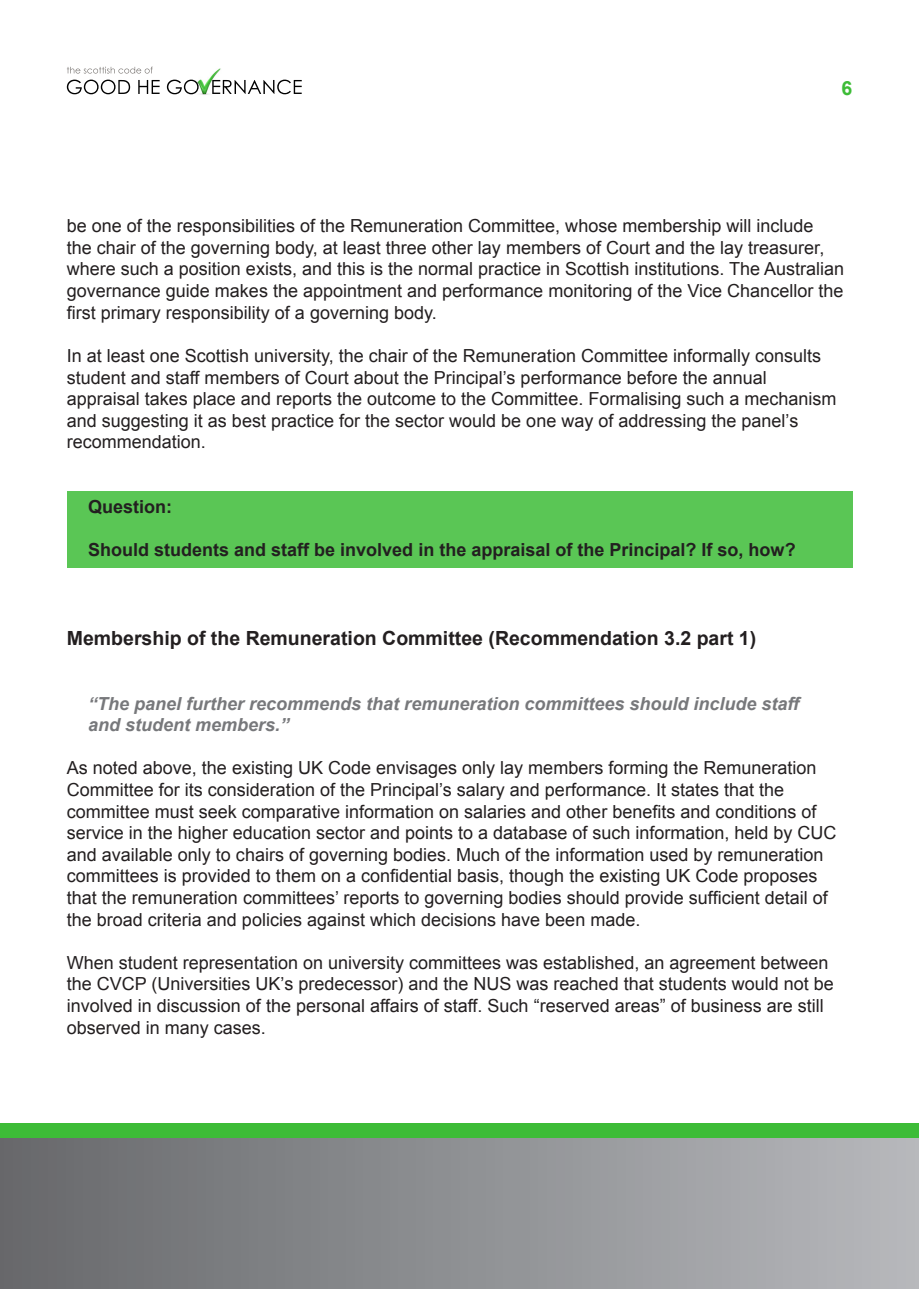
<style>
.page{position:relative;width:919px;height:1289px;background:#fff}
.page>*{position:absolute;margin:0;border:0;box-sizing:border-box;transform-origin:0 0}
.t1{font:700 19.5px "Arial";color:#231f20}
.t2{font:700 19.5px "Arial";color:#3dbc37}
.t3{font:18px/21.6px "Arial";color:#231f20}
.t4{font:italic 700 18px/21.6px "Arial";color:#77787b}
.t5{font:700 18px "Arial";color:#231f20}
</style>
<div class="page">
<div style="left:67px;top:491px;width:785px;height:77px;background:#5ac655"></div>
<img style="left:66px;top:66px;width:236px;height:29px">
<img style="left:67px;top:67px;width:86px;height:7px">
<img style="left:67px;top:80px;width:224px;height:14px">
<div style="left:0;top:1137px;width:918px;height:151px;background:linear-gradient(to right,#67686b,#b7b8bc)"></div>
<div style="left:0;top:1123px;width:918px;height:14px;background:#3dbc37"></div>
<p class="t2" style="left:841px;top:75px;width:12px">6</p>
<p class="t3" style="left:67px;top:215px;width:779px">be one of the responsibilities of the Remuneration Committee, whose membership will include<br>the chair of the governing body, at least three other lay members of Court and the lay treasurer, where such a position exists, and this is the normal practice in Scottish institutions. The Australian governance guide makes the appointment and performance monitoring of the Vice Chancellor the first primary responsibility of a governing body.</p>
<p class="t3" style="left:67px;top:345px;width:771px">In at least one Scottish university, the chair of the Remuneration Committee informally consults student and staff members of Court about the Principal’s performance before the annual appraisal takes place and reports the outcome to the Committee. Formalising such a mechanism and suggesting it as best practice for the sector would be one way of addressing the panel’s recommendation.</p>
<p class="t5" style="left:88px;top:495px;width:86px">Question:</p>
<p class="t5" style="left:88px;top:538px;width:709px">Should students and staff be involved in the appraisal of the Principal? If so, how?</p>
<p class="t1" style="left:67px;top:624px;width:691px">Membership of the Remuneration Committee (Recommendation 3.2 part 1)</p>
<p class="t4" style="left:88px;top:693px;width:712px">“The panel further recommends that remuneration committees should include staff and student members.”</p>
<p class="t3" style="left:67px;top:757px;width:771px">As noted above, the existing UK Code envisages only lay members forming the Remuneration Committee for its consideration of the Principal’s salary and performance. It states that the committee must seek comparative information on salaries and other benefits and conditions of service in the higher education sector and points to a database of such information, held by CUC and available only to chairs of governing bodies. Much of the information used by remuneration committees is provided to them on a confidential basis, though the existing UK Code proposes that the remuneration committees’ reports to governing bodies should provide sufficient detail of the broad criteria and policies against which decisions have been made.</p>
<p class="t3" style="left:67px;top:951px;width:768px">When student representation on university committees was established, an agreement between the CVCP (Universities UK’s predecessor) and the NUS was reached that students would not be involved in discussion of the personal affairs of staff. Such “reserved areas” of business are still observed in many cases.</p>
</div>
